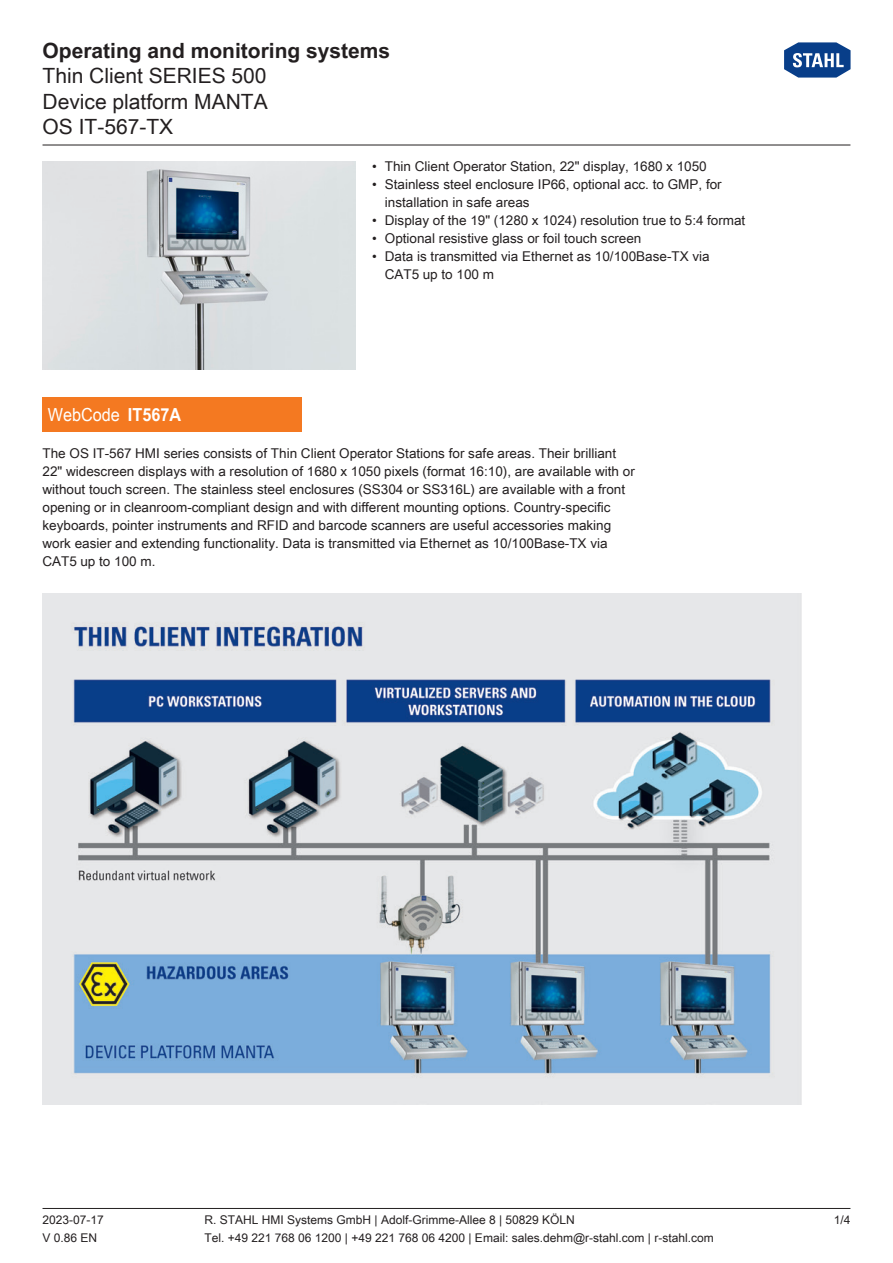
<style>
.page{position:relative;width:893px;height:1263px;background:#fff}
.page>*{position:absolute;margin:0;border:0;box-sizing:border-box;transform-origin:0 0}
.t1{font:21px/25.5px "Arial Unicode MS";color:#231f20;text-align:justify}
.t2{font:700 21px "Arial Unicode MS";color:#231f20}
.WebCode{font:18px "Arial Unicode MS";color:#fff;scale:.9 1}
._00_Basic_ParaStyle{font:13.5px/18px "Arial Unicode MS";color:#231f20}
.t3{font:12px "Arial Unicode MS";color:#231f20}
.s1{font-weight:700}
</style>
<div class="page">
<hr style="left:43px;top:1208px;width:807px;height:1px;background:#231f20">
<hr style="left:43px;top:145px;width:807px;height:1px;background:#231f20">
<svg style="left:784px;top:42px;width:67px;height:36px"></svg>
<img style="left:43px;top:594px;width:758px;height:510px">
<img style="left:43px;top:162px;width:312px;height:208px">
<div style="left:43px;top:398px;width:259px;height:34px;background:#f47921"></div>
<h1 class="t2" style="left:43px;top:35px;width:349px">Operating and monitoring systems</h1>
<h1 class="t1" style="left:43px;top:62px;width:227px">Thin Client SERIES 500<br>Device platform MANTA OS IT-567-TX</h1>
<p class="_00_Basic_ParaStyle" style="left:372px;top:157px;width:336px">• Thin Client Operator Station, 22" display, 1680 x 1050</p>
<p class="_00_Basic_ParaStyle" style="left:385px;top:175px;width:338px;text-indent:-13px">• Stainless steel enclosure IP66, optional acc. to GMP, for installation in safe areas</p>
<p class="_00_Basic_ParaStyle" style="left:372px;top:211px;width:375px">• Display of the 19" (1280 x 1024) resolution true to 5:4 format</p>
<p class="_00_Basic_ParaStyle" style="left:372px;top:229px;width:271px">• Optional resistive glass or foil touch screen</p>
<p class="_00_Basic_ParaStyle" style="left:385px;top:247px;width:326px;text-indent:-13px">• Data is transmitted via Ethernet as 10/100Base-TX via<br>CAT5 up to 100 m</p>
<p class="WebCode" style="left:48px;top:402px;width:150px">WebCode <span class="s1">IT567A</span></p>
<p class="_00_Basic_ParaStyle" style="left:43px;top:444px;width:594px">The OS IT-567 HMI series consists of Thin Client Operator Stations for safe areas. Their brilliant 22" widescreen displays with a resolution of 1680 x 1050 pixels (format 16:10), are available with or without touch screen. The stainless steel enclosures (SS304 or SS316L) are available with a front opening or in cleanroom-compliant design and with different mounting options. Country-specific keyboards, pointer instruments and RFID and barcode scanners are useful accessories making work easier and extending functionality. Data is transmitted via Ethernet as 10/100Base-TX via CAT5 up to 100 m.</p>
<p class="t3" style="left:43px;top:1211px;width:63px">2023-07-17</p>
<p class="t3" style="left:205px;top:1211px;width:372px">R. STAHL HMI Systems GmbH | Adolf-Grimme-Allee 8 | 50829 KÖLN</p>
<p class="t3" style="left:834px;top:1211px;width:18px">1/4</p>
<p class="t3" style="left:43px;top:1229px;width:56px">V 0.86 EN</p>
<p class="t3" style="left:205px;top:1229px;width:511px">Tel. +49 221 768 06 1200 | +49 221 768 06 4200 | Email: sales.dehm@r-stahl.com | r-stahl.com</p>
</div>
